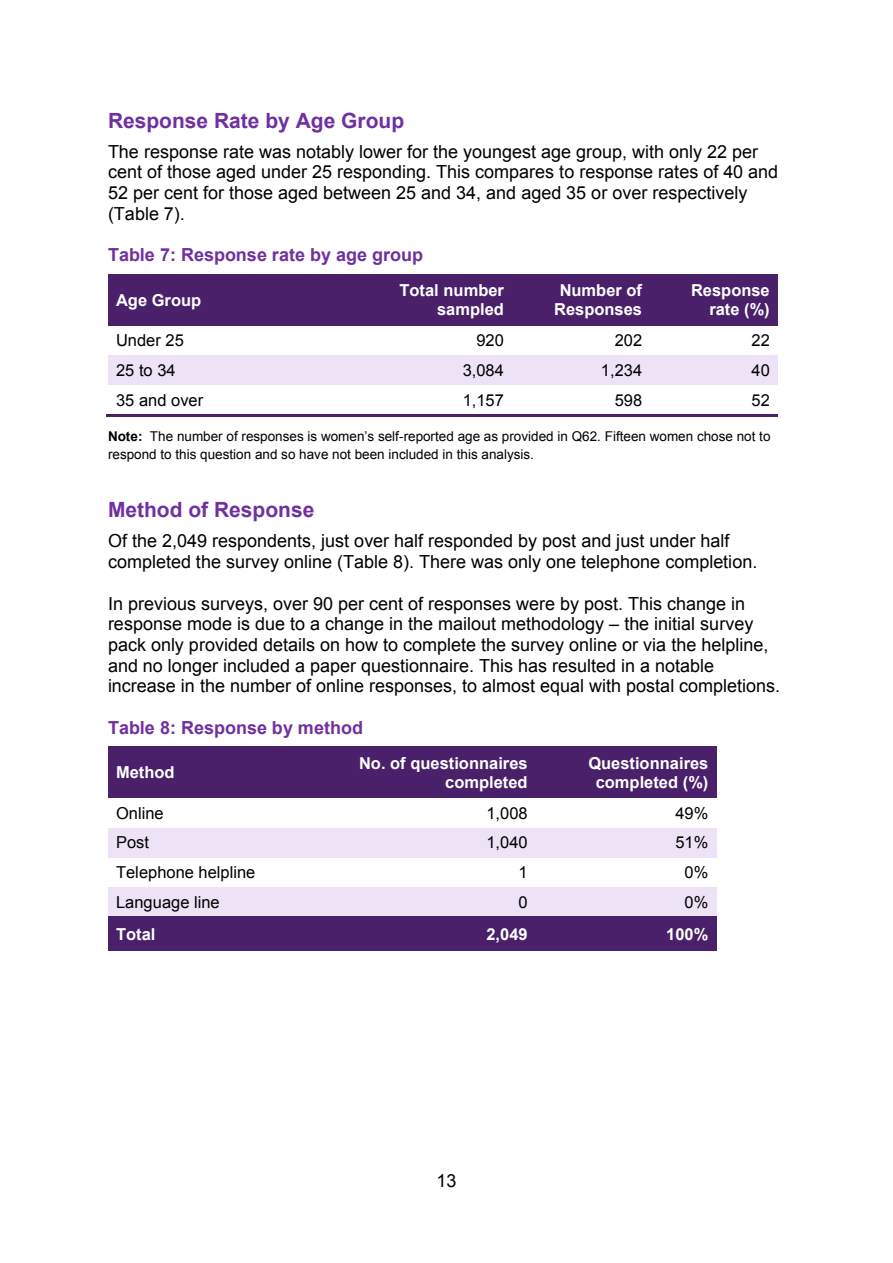
<style>
.page{position:relative;width:893px;height:1263px;background:#fff}
.page>*{position:absolute;margin:0;border:0;box-sizing:border-box;transform-origin:0 0}
.t1{font:700 21px "Arial";color:#7030a0}
.t2{font:18px/20.7px "Arial";color:#000}
.t3{font:700 18px "Arial";color:#7030a0}
.t4{font:700 16.5px/19px "Arial";color:#fff;text-align:right}
.t5{font:16.5px "Arial";color:#000}
.t6{font:13.5px/18.1px "Arial";color:#000}
.s1{font-weight:700}
</style>
<div class="page">
<div style="left:108px;top:274px;width:234px;height:51px;background:#4a206a"></div>
<div style="left:342px;top:274px;width:170px;height:51px;background:#4a206a"></div>
<div style="left:512px;top:274px;width:138px;height:51px;background:#4a206a"></div>
<div style="left:650px;top:274px;width:128px;height:51px;background:#4a206a"></div>
<div style="left:108px;top:355px;width:234px;height:30px;background:#ede2f6"></div>
<div style="left:342px;top:355px;width:170px;height:30px;background:#ede2f6"></div>
<div style="left:512px;top:355px;width:138px;height:30px;background:#ede2f6"></div>
<div style="left:650px;top:355px;width:128px;height:30px;background:#ede2f6"></div>
<hr style="left:107px;top:415px;width:235px;height:2px;background:#4a206a">
<hr style="left:343px;top:415px;width:169px;height:2px;background:#4a206a">
<hr style="left:513px;top:415px;width:137px;height:2px;background:#4a206a">
<hr style="left:652px;top:415px;width:126px;height:2px;background:#4a206a">
<div style="left:108px;top:747px;width:202px;height:51px;background:#4a206a"></div>
<div style="left:310px;top:747px;width:226px;height:51px;background:#4a206a"></div>
<div style="left:536px;top:747px;width:181px;height:51px;background:#4a206a"></div>
<div style="left:108px;top:828px;width:202px;height:29px;background:#ede2f6"></div>
<div style="left:310px;top:828px;width:226px;height:29px;background:#ede2f6"></div>
<div style="left:536px;top:828px;width:181px;height:29px;background:#ede2f6"></div>
<div style="left:108px;top:887px;width:202px;height:30px;background:#ede2f6"></div>
<div style="left:310px;top:887px;width:226px;height:30px;background:#ede2f6"></div>
<div style="left:536px;top:887px;width:181px;height:30px;background:#ede2f6"></div>
<div style="left:108px;top:917px;width:202px;height:34px;background:#4a206a"></div>
<div style="left:310px;top:917px;width:226px;height:34px;background:#4a206a"></div>
<div style="left:536px;top:917px;width:181px;height:34px;background:#4a206a"></div>
<p class="t1" style="left:108px;top:109px;width:298px">Response Rate by Age Group</p>
<p class="t2" style="left:108px;top:141px;width:672px">The response rate was notably lower for the youngest age group, with only 22 per cent of those aged under 25 responding. This compares to response rates of 40 and 52 per cent for those aged between 25 and 34, and aged 35 or over respectively (Table 7).</p>
<p class="t3" style="left:108px;top:245px;width:317px">Table 7: Response rate by age group</p>
<p class="t4" style="left:116px;top:291px;width:87px">Age Group</p>
<p class="t4" style="left:399px;top:281px;width:106px">Total number sampled</p>
<p class="t4" style="left:560px;top:281px;width:84px">Number of</p>
<p class="t4" style="left:691px;top:281px;width:80px">Response</p>
<p class="t4" style="left:709px;top:300px;width:62px">rate (%)</p>
<p class="t4" style="left:554px;top:300px;width:89px">Responses</p>
<p class="t5" style="left:116px;top:331px;width:69px">Under 25</p>
<p class="t5" style="left:476px;top:331px;width:29px">920</p>
<p class="t5" style="left:615px;top:331px;width:29px">202</p>
<p class="t5" style="left:752px;top:331px;width:20px">22</p>
<p class="t5" style="left:116px;top:361px;width:61px">25 to 34</p>
<p class="t5" style="left:463px;top:361px;width:43px">3,084</p>
<p class="t5" style="left:601px;top:361px;width:43px">1,234</p>
<p class="t5" style="left:752px;top:361px;width:20px">40</p>
<p class="t5" style="left:116px;top:391px;width:89px">35 and over</p>
<p class="t5" style="left:463px;top:391px;width:43px">1,157</p>
<p class="t5" style="left:615px;top:391px;width:29px">598</p>
<p class="t5" style="left:752px;top:391px;width:20px">52</p>
<p class="t6" style="left:108px;top:427px;width:664px"><span class="s1">Note:</span> The number of responses is women’s self-reported age as provided in Q62. Fifteen women chose not to respond to this question and so have not been included in this analysis.</p>
<p class="t1" style="left:108px;top:498px;width:208px">Method of Response</p>
<p class="t2" style="left:108px;top:531px;width:651px">Of the 2,049 respondents, just over half responded by post and just under half completed the survey online (Table 8). There was only one telephone completion.</p>
<p class="t2" style="left:108px;top:593px;width:674px">In previous surveys, over 90 per cent of responses were by post. This change in response mode is due to a change in the mailout methodology – the initial survey pack only provided details on how to complete the survey online or via the helpline, and no longer included a paper questionnaire. This has resulted in a notable increase in the number of online responses, to almost equal with postal completions.</p>
<p class="t3" style="left:108px;top:718px;width:256px">Table 8: Response by method</p>
<p class="t4" style="left:116px;top:763px;width:60px">Method</p>
<p class="t4" style="left:359px;top:753px;width:170px">No. of questionnaires</p>
<p class="t4" style="left:445px;top:772px;width:84px">completed</p>
<p class="t4" style="left:588px;top:753px;width:121px">Questionnaires</p>
<p class="t4" style="left:596px;top:772px;width:114px">completed (%)</p>
<p class="t5" style="left:116px;top:804px;width:49px">Online</p>
<p class="t5" style="left:486px;top:804px;width:43px">1,008</p>
<p class="t5" style="left:675px;top:804px;width:35px">49%</p>
<p class="t5" style="left:116px;top:833px;width:35px">Post</p>
<p class="t5" style="left:486px;top:833px;width:43px">1,040</p>
<p class="t5" style="left:675px;top:833px;width:35px">51%</p>
<p class="t5" style="left:116px;top:863px;width:141px">Telephone helpline</p>
<p class="t5" style="left:519px;top:863px;width:11px">1</p>
<p class="t5" style="left:685px;top:863px;width:25px">0%</p>
<p class="t5" style="left:116px;top:893px;width:105px">Language line</p>
<p class="t5" style="left:519px;top:893px;width:11px">0</p>
<p class="t5" style="left:685px;top:893px;width:25px">0%</p>
<p class="t4" style="left:116px;top:925px;width:41px">Total</p>
<p class="t4" style="left:486px;top:925px;width:43px">2,049</p>
<p class="t4" style="left:666px;top:925px;width:44px">100%</p>
<p class="t2" style="left:437px;top:1170px;width:21px">13</p>
</div>
